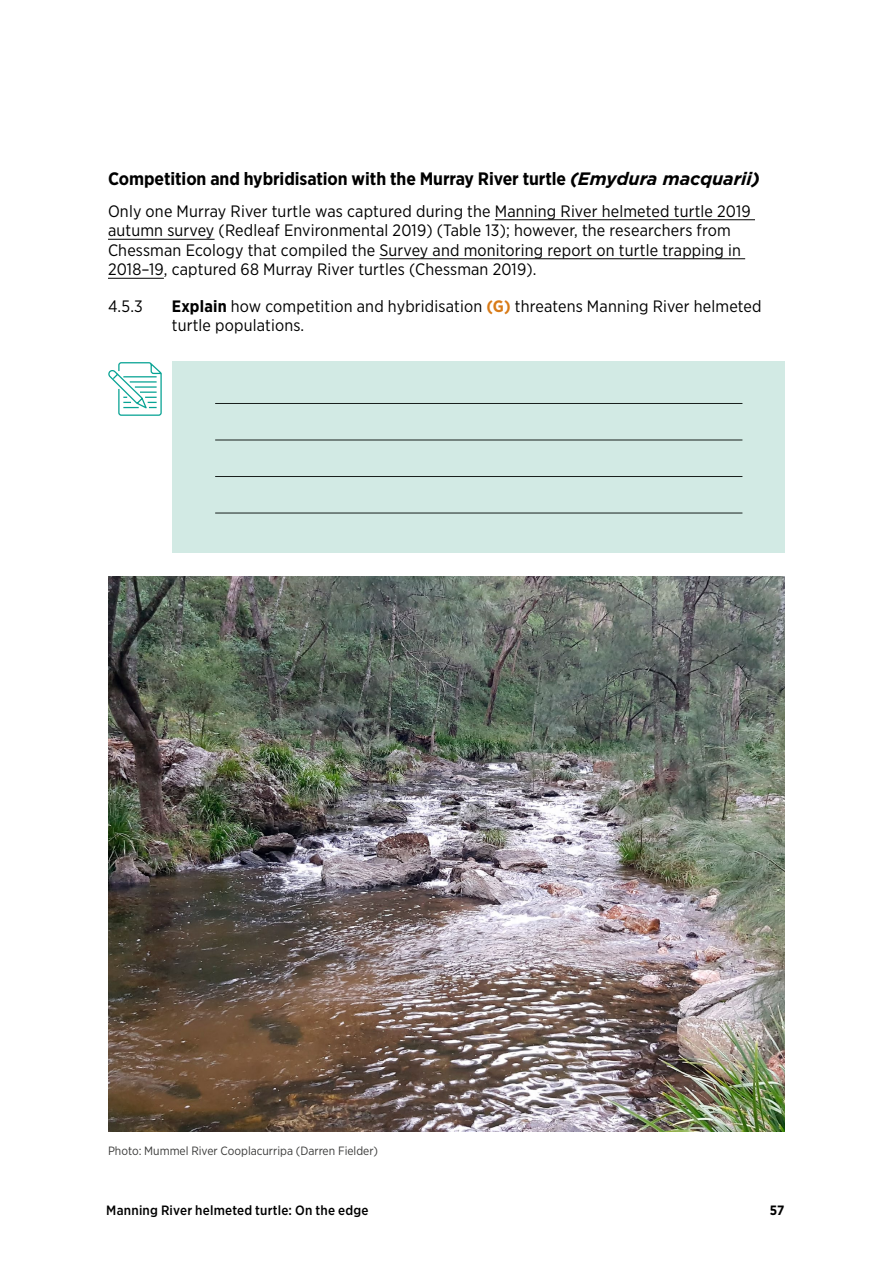
<style>
.page{position:relative;width:893px;height:1263px;background:#fff}
.page>*{position:absolute;margin:0;border:0;box-sizing:border-box;transform-origin:0 0}
.Heading_4__H4{font:700 18px "Gotham Narrow";letter-spacing:-.005em;color:#000}
.Body{font:16.5px/19.5px "Gotham Narrow";letter-spacing:.01em;color:#000}
.Hanging_Indent{font:16.5px/19.5px "Gotham Narrow";letter-spacing:.01em;color:#000}
.t1{font:500 13.5px "Gotham Narrow";letter-spacing:.015em;color:#000}
.t2{font:700 13.5px "Gotham Narrow";color:#000}
.Photo_captions{font:12px "Gotham Narrow";color:#3c3c3b}
.s1{font-family:"Gotham";font-style:italic}
.s2{font-weight:700}
.s3{font-weight:700;color:#d87b18}
</style>
<div class="page">
<hr style="left:495px;top:219px;width:260px;height:1px;background:#000">
<hr style="left:108px;top:239px;width:107px;height:1px;background:#000">
<hr style="left:379px;top:258px;width:366px;height:1px;background:#000">
<hr style="left:108px;top:278px;width:56px;height:1px;background:#000">
<div style="left:173px;top:361px;width:612px;height:191px;background:#d2eae4"></div>
<hr style="left:215px;top:403px;width:527px;height:1px;background:#181f1c">
<hr style="left:215px;top:440px;width:527px;height:1px;background:#181f1c">
<hr style="left:215px;top:476px;width:527px;height:1px;background:#181f1c">
<hr style="left:215px;top:513px;width:527px;height:1px;background:#181f1c">
<img style="left:108px;top:577px;width:677px;height:554px">
<svg style="left:108px;top:362px;width:54px;height:54px"></svg>
<h4 class="Heading_4__H4" style="left:108px;top:167px;width:653px">Competition and hybridisation with the Murray River turtle <span class="s1">(Emydura macquarii)</span></h4>
<p class="Body" style="left:108px;top:201px;width:644px">Only one Murray River turtle was captured during the Manning River helmeted turtle 2019 autumn survey (Redleaf Environmental 2019) (Table 13); however, the researchers from Chessman Ecology that compiled the Survey and monitoring report on turtle trapping in 2018–19, captured 68 Murray River turtles (Chessman 2019).</p>
<p class="Hanging_Indent" style="left:108px;top:296px;width:36px">4.5.3</p>
<p class="Hanging_Indent" style="left:172px;top:296px;width:591px"><span class="s2">Explain</span> how competition and hybridisation <span class="s3">(G)</span> threatens Manning River helmeted turtle populations.</p>
<p class="Photo_captions" style="left:108px;top:1143px;width:272px">Photo: Mummel River Cooplacurripa (Darren Fielder)</p>
<p class="t1" style="left:106px;top:1202px;width:264px">Manning River helmeted turtle: On the edge</p>
<p class="t2" style="left:770px;top:1202px;width:16px">57</p>
</div>
